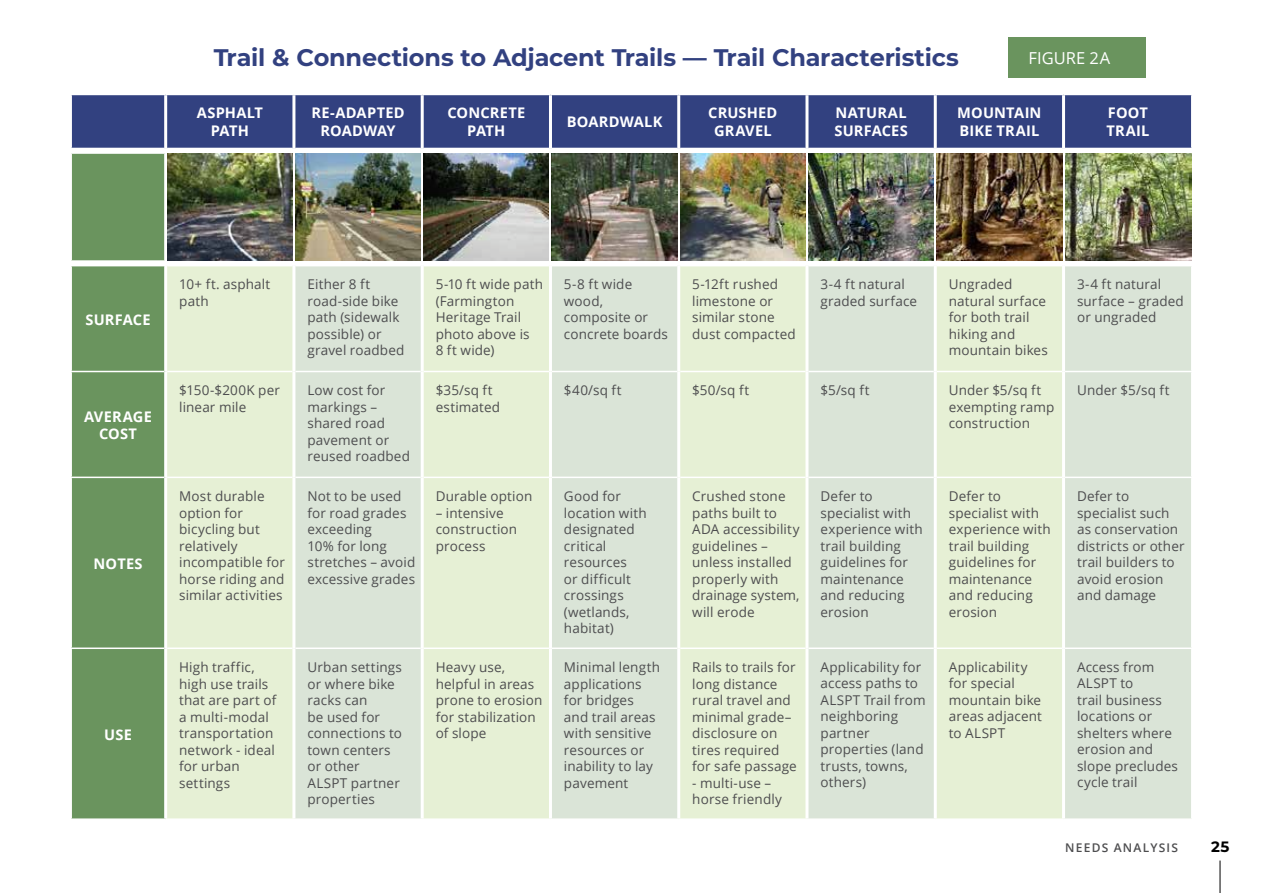
<style>
.page{position:relative;width:1263px;height:893px;background:#fff}
.page>*{position:absolute;margin:0;border:0;box-sizing:border-box;transform-origin:0 0}
.t1{font:700 24px "Montserrat";letter-spacing:-.01em;color:#324180}
.t2{font:16.5px "Open Sans";letter-spacing:.005em;color:#fff}
.t3{font:700 15px "Montserrat";color:#000}
.t4{font:700 14.7px/18px "Open Sans";letter-spacing:.01em;color:#fff;text-align:center}
.t5{font:13.5px/16.5px "Open Sans";letter-spacing:.01em;color:#4d4d4f}
.t6{font:600 12px "Open Sans";letter-spacing:.1em;color:#4d4d4f}
</style>
<div class="page">
<div style="left:72px;top:95px;width:1119px;height:53px;background:#324180"></div>
<div style="left:72px;top:154px;width:92px;height:664px;background:#6a945e"></div>
<div style="left:71px;top:261px;width:95px;height:5px;background:#fff"></div>
<div style="left:167px;top:266px;width:125px;height:552px;background:#e6f0d5"></div>
<svg style="left:295px;top:266px;width:896px;height:552px;background:#dfe9d6"></svg>
<hr style="left:70px;top:260px;width:94px;height:2px;background:#fff">
<hr style="left:70px;top:371px;width:94px;height:1px;background:#fff">
<hr style="left:167px;top:371px;width:125px;height:1px;background:#fff">
<hr style="left:295px;top:371px;width:126px;height:1px;background:#fff">
<hr style="left:424px;top:371px;width:125px;height:1px;background:#fff">
<hr style="left:552px;top:371px;width:125px;height:1px;background:#fff">
<hr style="left:680px;top:371px;width:125px;height:1px;background:#fff">
<hr style="left:808px;top:371px;width:126px;height:1px;background:#fff">
<hr style="left:937px;top:371px;width:125px;height:1px;background:#fff">
<hr style="left:1065px;top:371px;width:127px;height:1px;background:#fff">
<hr style="left:70px;top:477px;width:94px;height:1px;background:#fff">
<hr style="left:167px;top:477px;width:125px;height:1px;background:#fff">
<hr style="left:295px;top:477px;width:126px;height:1px;background:#fff">
<hr style="left:424px;top:477px;width:125px;height:1px;background:#fff">
<hr style="left:552px;top:477px;width:125px;height:1px;background:#fff">
<hr style="left:680px;top:477px;width:125px;height:1px;background:#fff">
<hr style="left:808px;top:477px;width:126px;height:1px;background:#fff">
<hr style="left:937px;top:477px;width:125px;height:1px;background:#fff">
<hr style="left:1065px;top:477px;width:127px;height:1px;background:#fff">
<hr style="left:70px;top:647px;width:94px;height:2px;background:#fff">
<hr style="left:167px;top:647px;width:125px;height:2px;background:#fff">
<hr style="left:295px;top:647px;width:126px;height:2px;background:#fff">
<hr style="left:424px;top:647px;width:125px;height:2px;background:#fff">
<hr style="left:552px;top:647px;width:125px;height:2px;background:#fff">
<hr style="left:680px;top:647px;width:125px;height:2px;background:#fff">
<hr style="left:808px;top:647px;width:126px;height:2px;background:#fff">
<hr style="left:937px;top:647px;width:125px;height:2px;background:#fff">
<hr style="left:1065px;top:647px;width:127px;height:2px;background:#fff">
<hr style="left:164px;top:95px;width:3px;height:53px;background:#fff">
<hr style="left:292px;top:95px;width:3px;height:53px;background:#fff">
<hr style="left:421px;top:95px;width:3px;height:53px;background:#fff">
<hr style="left:549px;top:95px;width:3px;height:53px;background:#fff">
<hr style="left:677px;top:95px;width:3px;height:53px;background:#fff">
<hr style="left:805px;top:95px;width:3px;height:53px;background:#fff">
<hr style="left:934px;top:95px;width:3px;height:53px;background:#fff">
<hr style="left:1062px;top:95px;width:3px;height:53px;background:#fff">
<hr style="left:421px;top:266px;width:3px;height:105px;background:#fff">
<hr style="left:549px;top:266px;width:3px;height:105px;background:#fff">
<hr style="left:677px;top:266px;width:3px;height:105px;background:#fff">
<hr style="left:805px;top:266px;width:3px;height:105px;background:#fff">
<hr style="left:934px;top:266px;width:3px;height:105px;background:#fff">
<hr style="left:1062px;top:266px;width:3px;height:105px;background:#fff">
<hr style="left:421px;top:371px;width:3px;height:106px;background:#fff">
<hr style="left:549px;top:371px;width:3px;height:106px;background:#fff">
<hr style="left:677px;top:371px;width:3px;height:106px;background:#fff">
<hr style="left:805px;top:371px;width:3px;height:106px;background:#fff">
<hr style="left:934px;top:371px;width:3px;height:106px;background:#fff">
<hr style="left:1062px;top:371px;width:3px;height:106px;background:#fff">
<hr style="left:421px;top:477px;width:3px;height:171px;background:#fff">
<hr style="left:549px;top:477px;width:3px;height:171px;background:#fff">
<hr style="left:677px;top:477px;width:3px;height:171px;background:#fff">
<hr style="left:805px;top:477px;width:3px;height:171px;background:#fff">
<hr style="left:934px;top:477px;width:3px;height:171px;background:#fff">
<hr style="left:1062px;top:477px;width:3px;height:171px;background:#fff">
<hr style="left:421px;top:648px;width:3px;height:170px;background:#fff">
<hr style="left:549px;top:648px;width:3px;height:170px;background:#fff">
<hr style="left:677px;top:648px;width:3px;height:170px;background:#fff">
<hr style="left:805px;top:648px;width:3px;height:170px;background:#fff">
<hr style="left:934px;top:648px;width:3px;height:170px;background:#fff">
<hr style="left:1062px;top:648px;width:3px;height:170px;background:#fff">
<img style="left:167px;top:154px;width:125px;height:106px">
<img style="left:295px;top:154px;width:126px;height:106px">
<img style="left:424px;top:154px;width:125px;height:106px">
<img style="left:552px;top:154px;width:125px;height:106px">
<img style="left:680px;top:154px;width:125px;height:106px">
<img style="left:808px;top:154px;width:126px;height:106px">
<img style="left:937px;top:154px;width:125px;height:106px">
<img style="left:1065px;top:154px;width:126px;height:106px">
<hr style="left:1220px;top:860px;width:1px;height:33px;background:#000">
<div style="left:1008px;top:37px;width:137px;height:41px;background:#6a945e"></div>
<h1 class="t1" style="left:214px;top:40px;width:746px">Trail &amp; Connections to Adjacent Trails — Trail Characteristics</h1>
<p class="t4" style="left:197px;top:104px;width:68px">ASPHALT<br>PATH</p>
<p class="t4" style="left:312px;top:104px;width:95px">RE-ADAPTED<br>ROADWAY</p>
<p class="t4" style="left:447px;top:104px;width:79px">CONCRETE<br>PATH</p>
<p class="t4" style="left:567px;top:113px;width:97px">BOARDWALK</p>
<p class="t4" style="left:708px;top:104px;width:71px">CRUSHED<br>GRAVEL</p>
<p class="t4" style="left:834px;top:104px;width:75px;text-align:left">NATURAL<br>SURFACES</p>
<p class="t4" style="left:957px;top:104px;width:86px;text-align:left">MOUNTAIN<br>BIKE TRAIL</p>
<p class="t4" style="left:1106px;top:104px;width:44px;text-align:left">FOOT<br>TRAIL</p>
<p class="t2" style="left:1028px;top:46px;width:83px">FIGURE 2A</p>
<p class="t4" style="left:86px;top:310px;width:66px">SURFACE</p>
<p class="t4" style="left:84px;top:408px;width:69px;line-height:16.5px">AVERAGE<br>COST</p>
<p class="t4" style="left:94px;top:554px;width:51px">NOTES</p>
<p class="t4" style="left:104px;top:725px;width:29px">USE</p>
<p class="t5" style="left:179px;top:276px;width:93px">10+ ft. asphalt path</p>
<p class="t5" style="left:307px;top:276px;width:99px">Either 8 ft road-side bike path (sidewalk possible) or gravel roadbed</p>
<p class="t5" style="left:436px;top:276px;width:109px">5-10 ft wide path (Farmington<br>Heritage Trail photo above is<br>8 ft wide)</p>
<p class="t5" style="left:564px;top:276px;width:106px">5-8 ft wide wood, composite or concrete boards</p>
<p class="t5" style="left:692px;top:276px;width:105px">5-12ft rushed limestone or similar stone dust compacted</p>
<p class="t5" style="left:820px;top:276px;width:98px">3-4 ft natural graded surface</p>
<p class="t5" style="left:949px;top:276px;width:101px">Ungraded natural surface for both trail hiking and mountain bikes</p>
<p class="t5" style="left:1077px;top:276px;width:108px">3-4 ft natural surface – graded or ungraded</p>
<p class="t5" style="left:179px;top:382px;width:102px">$150-$200K per linear mile</p>
<p class="t5" style="left:307px;top:382px;width:104px">Low cost for markings – shared road pavement or reused roadbed</p>
<p class="t5" style="left:436px;top:382px;width:66px">$35/sq ft estimated</p>
<p class="t5" style="left:564px;top:382px;width:59px">$40/sq ft</p>
<p class="t5" style="left:692px;top:382px;width:58px">$50/sq ft</p>
<p class="t5" style="left:820px;top:382px;width:50px">$5/sq ft</p>
<p class="t5" style="left:949px;top:382px;width:107px">Under $5/sq ft exempting ramp construction</p>
<p class="t5" style="left:1077px;top:382px;width:94px">Under $5/sq ft</p>
<p class="t5" style="left:179px;top:488px;width:107px">Most durable option for bicycling but relatively incompatible for horse riding and similar activities</p>
<p class="t5" style="left:307px;top:488px;width:109px">Not to be used for road grades exceeding<br>10% for long stretches – avoid excessive grades</p>
<p class="t5" style="left:436px;top:488px;width:98px">Durable option</p>
<p class="t5" style="left:436px;top:504px;width:83px">– intensive construction process</p>
<p class="t5" style="left:564px;top:488px;width:84px">Good for location with designated critical resources<br>or difficult crossings (wetlands, habitat)</p>
<p class="t5" style="left:692px;top:488px;width:109px">Crushed stone paths built to<br>ADA accessibility guidelines – unless installed properly with drainage system, will erode</p>
<p class="t5" style="left:820px;top:488px;width:104px">Defer to specialist with experience with trail building guidelines for maintenance and reducing erosion</p>
<p class="t5" style="left:949px;top:488px;width:104px">Defer to specialist with experience with trail building guidelines for maintenance and reducing erosion</p>
<p class="t5" style="left:1077px;top:487px;width:109px">Defer to specialist such as conservation districts or other trail builders to avoid erosion and damage</p>
<p class="t5" style="left:179px;top:659px;width:99px">High traffic, high use trails that are part of a multi-modal transportation network - ideal for urban settings</p>
<p class="t5" style="left:307px;top:659px;width:96px">Urban settings or where bike racks can<br>be used for connections to town centers or other<br>ALSPT partner properties</p>
<p class="t5" style="left:436px;top:659px;width:108px">Heavy use, helpful in areas prone to erosion for stabilization of slope</p>
<p class="t5" style="left:564px;top:658px;width:98px">Minimal length applications for bridges and trail areas with sensitive resources or inability to lay pavement</p>
<p class="t5" style="left:692px;top:658px;width:106px">Rails to trails for long distance rural travel and minimal grade– disclosure on tires required for safe passage</p>
<p class="t5" style="left:692px;top:774px;width:91px">- multi-use – horse friendly</p>
<p class="t5" style="left:820px;top:658px;width:107px">Applicability for access paths to<br>ALSPT Trail from neighboring partner properties (land trusts, towns, others)</p>
<p class="t5" style="left:949px;top:658px;width:95px">Applicability for special mountain bike areas adjacent to ALSPT</p>
<p class="t5" style="left:1077px;top:658px;width:103px">Access from<br>ALSPT to<br>trail business locations or shelters where erosion and slope precludes cycle trail</p>
<p class="t6" style="left:1065px;top:839px;width:114px">NEEDS ANALYSIS</p>
<p class="t3" style="left:1211px;top:835px;width:20px">25</p>
</div>
